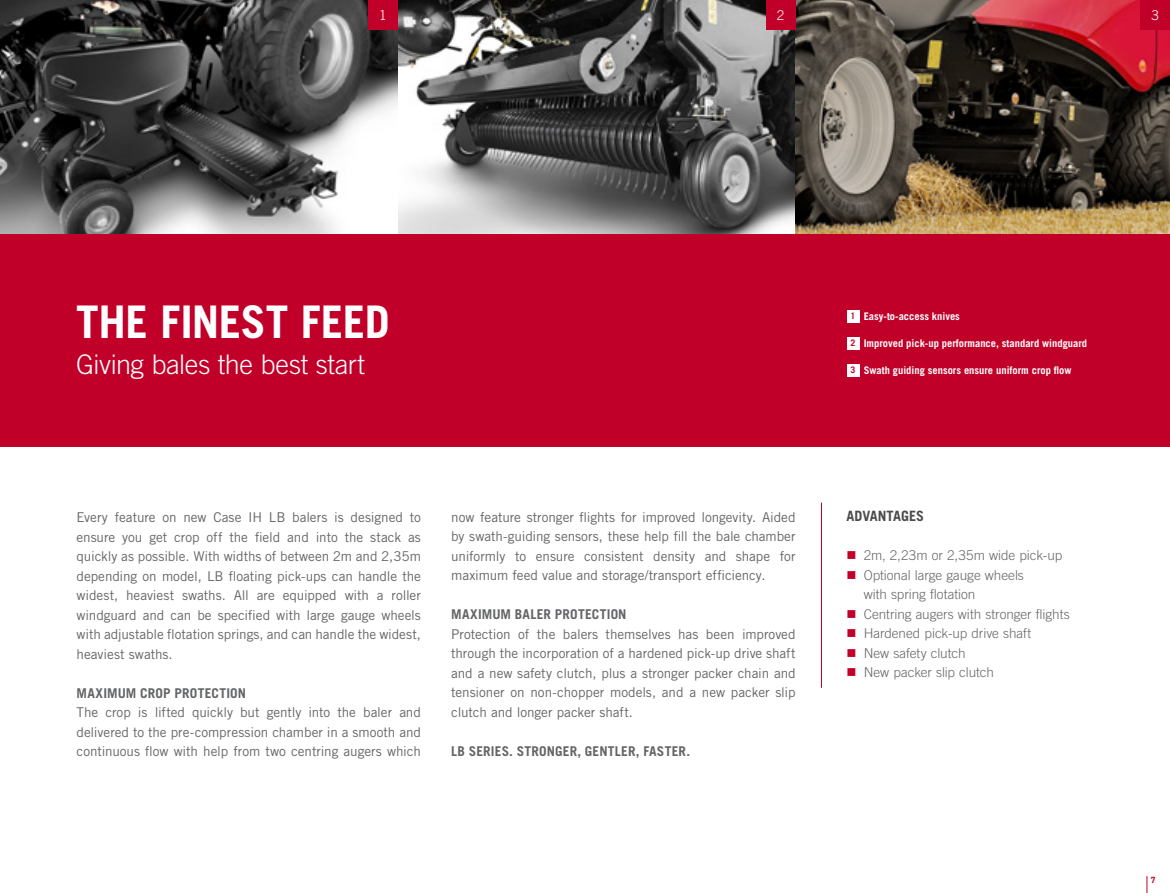
<style>
.page{position:relative;width:1170px;height:893px;background:#fff}
.page>*{position:absolute;margin:0;border:0;box-sizing:border-box;transform-origin:0 0}
.t1{font:700 45px "Trade Gothic LT Pro";letter-spacing:-.01em;color:#fff}
.t2{font:300 27px "Trade Gothic LT Pro";letter-spacing:-.015em;color:#fff}
.t3{font:700 14.25px "Trade Gothic LT Pro";color:#4b4b4d}
.t4{font:13.5px/19.5px "Trade Gothic LT Pro";letter-spacing:-.005em;color:#646567;text-align:justify}
.t5{font:300 13.5px/19.5px "Trade Gothic LT Pro";color:#646567}
.t6{font:700 13.5px "Trade Gothic LT Pro";letter-spacing:.015em;color:#646567}
.t7{font:300 13.5px "Trade Gothic LT Std";color:#fff}
.t8{font:700 10.5px "Trade Gothic LT Std";color:#fff}
.t9{font:700 8.7px "DIN";color:#c1002a}
.s1{font-size:9px;color:#c1002a}
.s2{color:#c1002a}
</style>
<div class="page">
<img style="left:398px;top:0;width:771px;height:234px">
<svg style="left:1px;top:0;width:397px;height:234px;background:#5c5c5c"></svg>
<div style="left:0;top:234px;width:1169px;height:212px;background:#c1002a"></div>
<div style="left:765px;top:0;width:30px;height:30px;background:#c1002a"></div>
<div style="left:368px;top:0;width:30px;height:30px;background:#c1002a"></div>
<div style="left:846px;top:310px;width:13px;height:13px;background:#fff"></div>
<div style="left:846px;top:337px;width:13px;height:13px;background:#fff"></div>
<div style="left:846px;top:364px;width:13px;height:13px;background:#fff"></div>
<img style="left:0;top:0;width:1px;height:893px">
<hr style="left:821px;top:503px;width:1px;height:184px;background:#c1002a">
<div style="left:1140px;top:0;width:29px;height:30px;background:#c1002a"></div>
<svg style="left:1146px;top:876px;width:1px;height:17px"></svg>
<p class="t7" style="left:379px;top:7px;width:9px">1</p>
<p class="t7" style="left:776px;top:7px;width:9px">2</p>
<p class="t7" style="left:1151px;top:7px;width:9px">3</p>
<h1 class="t1" style="left:76px;top:295px;width:315px">THE FINEST FEED</h1>
<h2 class="t2" style="left:76px;top:349px;width:290px">Giving bales the best start</h2>
<p class="t8" style="left:850px;top:309px;width:111px"><span class="s1">1</span> Easy-to-access knives</p>
<p class="t8" style="left:850px;top:336px;width:238px"><span class="s1">2</span> Improved pick-up performance, standard windguard</p>
<p class="t8" style="left:850px;top:363px;width:222px"><span class="s1">3</span> Swath guiding sensors ensure uniform crop flow</p>
<p class="t4" style="left:77px;top:507px;width:346px">Every feature on new Case IH LB balers is designed to ensure you get crop off the field and into the stack as quickly as possible. With widths of between 2m and 2,35m depending on model, LB floating pick-ups can handle the widest, heaviest swaths. All are equipped with a roller windguard and can be specified with large gauge wheels with adjustable flotation springs, and can handle the widest, heaviest swaths.</p>
<p class="t6" style="left:77px;top:684px;width:171px">MAXIMUM CROP PROTECTION</p>
<p class="t4" style="left:77px;top:702px;width:346px">The crop is lifted quickly but gently into the baler and delivered to the pre-compression chamber in a smooth and continuous flow with help from two centring augers which</p>
<p class="t4" style="left:451px;top:507px;width:346px">now feature stronger flights for improved longevity. Aided by swath-guiding sensors, these help fill the bale chamber uniformly to ensure consistent density and shape for maximum feed value and storage/transport efficiency.</p>
<p class="t6" style="left:451px;top:606px;width:177px">MAXIMUM BALER PROTECTION</p>
<p class="t4" style="left:451px;top:624px;width:346px">Protection of the balers themselves has been improved through the incorporation of a hardened pick-up drive shaft and a new safety clutch, plus a stronger packer chain and tensioner on non-chopper models, and a new packer slip clutch and longer packer shaft.</p>
<p class="t6" style="left:451px;top:743px;width:240px">LB SERIES. STRONGER, GENTLER, FASTER.</p>
<p class="t3" style="left:846px;top:508px;width:79px">ADVANTAGES</p>
<p class="t5" style="left:846px;top:546px;width:217px"><span class="s2">■</span> 2m, 2,23m or 2,35m wide pick-up</p>
<p class="t5" style="left:863px;top:565px;width:162px;text-indent:-17px"><span class="s2">■</span> Optional large gauge wheels with spring flotation</p>
<p class="t5" style="left:846px;top:604px;width:224px"><span class="s2">■</span> Centring augers with stronger flights</p>
<p class="t5" style="left:846px;top:624px;width:186px"><span class="s2">■</span> Hardened pick-up drive shaft</p>
<p class="t5" style="left:846px;top:643px;width:120px"><span class="s2">■</span> New safety clutch</p>
<p class="t5" style="left:846px;top:663px;width:149px"><span class="s2">■</span> New packer slip clutch</p>
<p class="t9" style="left:1150px;top:874px;width:6px">7</p>
</div>
